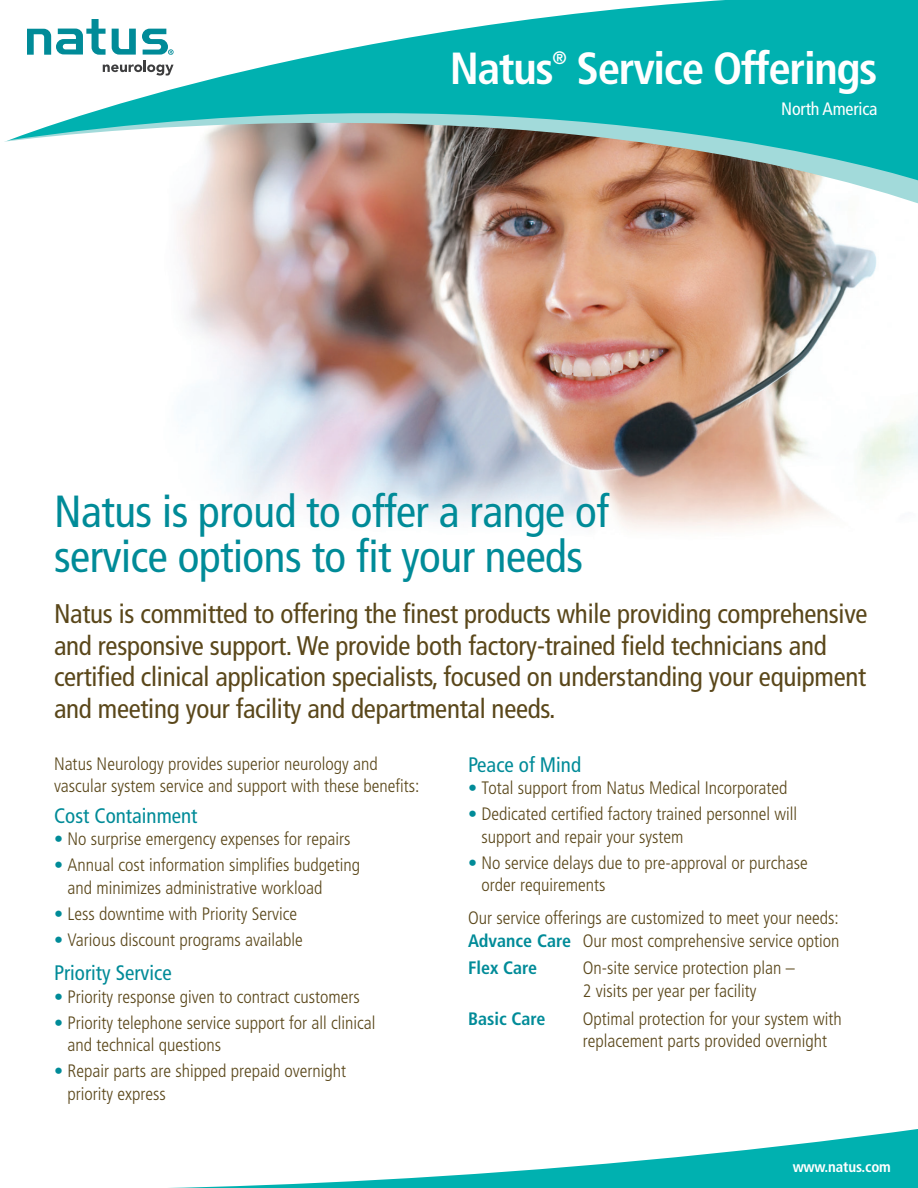
<style>
.page{position:relative;width:918px;height:1188px;background:#fff}
.page>*{position:absolute;margin:0;border:0;box-sizing:border-box;transform-origin:0 0}
.t1{font:condensed 45px/45px "Frutiger LT Std";letter-spacing:-.01em;color:#008b98}
.t2{font:700 condensed 45px "Frutiger LT Std";letter-spacing:-.03em;color:#fff}
.t3{font:condensed 27px/31.5px "Frutiger LT Std";letter-spacing:-.01em;color:#5a471a}
.t4{font:condensed 21px "Frutiger LT Std";color:#008b98}
.t5{font:300 condensed 18px/22.5px "Frutiger LT Std";color:#5a471a}
.t6{font:700 condensed 18px "Frutiger LT Std";color:#008b98}
.t7{font:condensed 18px "Frutiger LT Std";letter-spacing:-.01em;color:#fff}
.t8{font:700 condensed 18px "Frutiger LT Std";color:#fff}
.t9{font:700 condensed 15px "Frutiger LT Std";letter-spacing:-.01em;color:#fff}
.s1{font-weight:400;font-stretch:normal;color:#008b98}
.s2{font-weight:700;color:#008b98}
</style>
<div class="page">
<img style="left:180px;top:213px;width:738px;height:317px">
<img style="left:181px;top:189px;width:737px;height:24px">
<img style="left:199px;top:145px;width:719px;height:44px">
<svg style="left:4px;top:0;width:914px;height:145px;fill:#00b1b0"></svg>
<svg style="left:169px;top:1129px;width:749px;height:59px"></svg>
<svg style="left:112px;top:29px;width:24px;height:26px"></svg>
<svg style="left:27px;top:19px;width:79px;height:36px"></svg>
<svg style="left:142px;top:29px;width:32px;height:26px"></svg>
<svg style="left:103px;top:61px;width:71px;height:15px"></svg>
<h1 class="t2" style="left:450px;top:42px;width:105px">Natus</h1>
<p class="t8" style="left:552px;top:47px;width:16px">®</p>
<h1 class="t2" style="left:577px;top:42px;width:302px">Service Offerings</h1>
<p class="t7" style="left:781px;top:98px;width:98px">North America</p>
<h1 class="t1" style="left:54px;top:489px;width:556px">Natus is proud to offer a range of service options to fit your needs</h1>
<p class="t3" style="left:54px;top:598px;width:815px">Natus is committed to offering the finest products while providing comprehensive and responsive support. We provide both factory-trained field technicians and certified clinical application specialists, focused on understanding your equipment and meeting your facility and departmental needs.</p>
<p class="t5" style="left:54px;top:752px;width:367px">Natus Neurology provides superior neurology and vascular system service and support with these benefits:</p>
<p class="t4" style="left:54px;top:803px;width:145px">Cost Containment</p>
<p class="t5" style="left:54px;top:828px;width:298px"><span class="s1">•</span> No surprise emergency expenses for repairs</p>
<p class="t5" style="left:68px;top:854px;width:294px;text-indent:-14px"><span class="s1">•</span> Annual cost information simplifies budgeting and minimizes administrative workload</p>
<p class="t5" style="left:54px;top:903px;width:245px"><span class="s1">•</span> Less downtime with Priority Service</p>
<p class="t5" style="left:54px;top:929px;width:250px"><span class="s1">•</span> Various discount programs available</p>
<p class="t4" style="left:54px;top:961px;width:119px">Priority Service</p>
<p class="t5" style="left:54px;top:985px;width:307px"><span class="s1">•</span> Priority response given to contract customers</p>
<p class="t5" style="left:68px;top:1011px;width:310px;text-indent:-14px"><span class="s1">•</span> Priority telephone service support for all clinical and technical questions</p>
<p class="t5" style="left:68px;top:1060px;width:280px;text-indent:-14px"><span class="s1">•</span> Repair parts are shipped prepaid overnight priority express</p>
<p class="t4" style="left:468px;top:752px;width:115px">Peace of Mind</p>
<p class="t5" style="left:468px;top:777px;width:321px"><span class="s1">•</span> Total support from Natus Medical Incorporated</p>
<p class="t5" style="left:482px;top:803px;width:317px;text-indent:-14px"><span class="s1">•</span> Dedicated certified factory trained personnel will support and repair your system</p>
<p class="t5" style="left:482px;top:852px;width:328px;text-indent:-14px"><span class="s1">•</span> No service delays due to pre-approval or purchase order requirements</p>
<p class="t5" style="left:468px;top:907px;width:373px">Our service offerings are customized to meet your needs:<br><span class="s2">Advance Care</span> Our most comprehensive service option</p>
<p class="t6" style="left:468px;top:958px;width:71px">Flex Care</p>
<p class="t5" style="left:583px;top:957px;width:214px">On-site service protection plan –<br>2 visits per year per facility</p>
<p class="t6" style="left:468px;top:1008px;width:79px">Basic Care</p>
<p class="t5" style="left:583px;top:1008px;width:261px">Optimal protection for your system with replacement parts provided overnight</p>
<p class="t9" style="left:793px;top:1158px;width:100px">www.natus.com</p>
</div>
